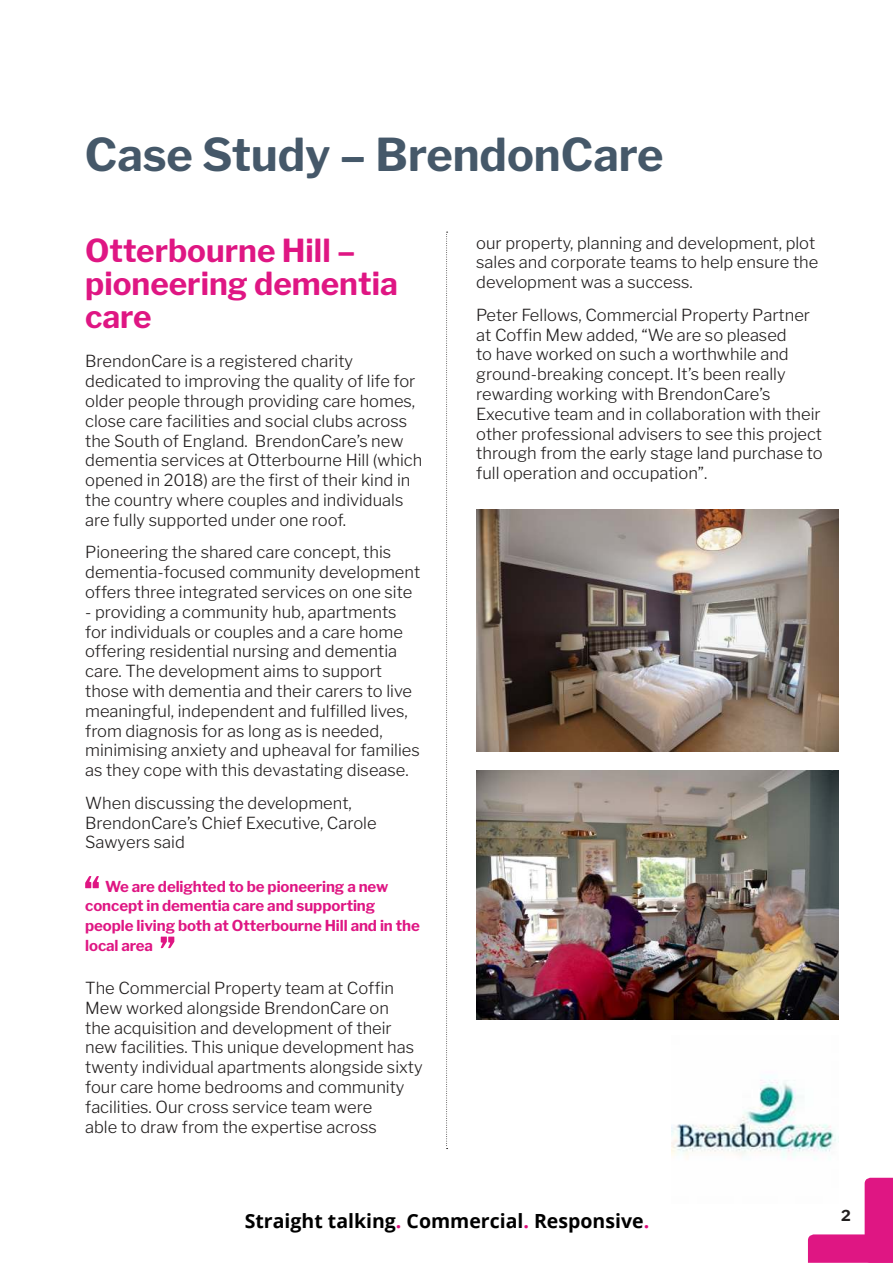
<style>
.page{position:relative;width:893px;height:1263px;background:#fff}
.page>*{position:absolute;margin:0;border:0;box-sizing:border-box;transform-origin:0 0}
.t1{font:700 45px "Libre Franklin";color:#455869}
.t2{font:700 31.5px/33px "Libre Franklin";color:#df1683}
.t3{font:700 19.5px "Open Sans";color:#000}
.t4{font:300 16.5px/19.8px "Libre Franklin";color:#221f1f}
.t5{font:700 15px/19.6px "Libre Franklin";letter-spacing:-.005em;color:#df1683}
.t6{font:700 15px "Libre Franklin";color:#221f1f}
.s1{color:#dd0979}
</style>
<div class="page">
<svg style="left:808px;top:1178px;width:85px;height:85px"></svg>
<svg style="left:446px;top:232px;width:2px;height:917px"></svg>
<svg style="left:85px;top:876px;width:14px;height:12px"></svg>
<svg style="left:161px;top:936px;width:13px;height:12px"></svg>
<img style="left:671px;top:1080px;width:168px;height:123px">
<img style="left:476px;top:510px;width:363px;height:242px">
<img style="left:476px;top:771px;width:363px;height:248px">
<h1 class="t1" style="left:85px;top:133px;width:580px">Case Study – BrendonCare</h1>
<h2 class="t2" style="left:85px;top:235px;width:314px">Otterbourne Hill – pioneering dementia care</h2>
<p class="t4" style="left:85px;top:352px;width:339px">BrendonCare is a registered charity dedicated to improving the quality of life for older people through providing care homes, close care facilities and social clubs across the South of England. BrendonCare’s new dementia services at Otterbourne Hill (which opened in 2018) are the first of their kind in the country where couples and individuals are fully supported under one roof.</p>
<p class="t4" style="left:85px;top:543px;width:337px">Pioneering the shared care concept, this dementia-focused community development offers three integrated services on one site</p>
<p class="t4" style="left:85px;top:602px;width:336px">- providing a community hub, apartments for individuals or couples and a care home offering residential nursing and dementia care. The development aims to support those with dementia and their carers to live meaningful, independent and fulfilled lives, from diagnosis for as long as is needed, minimising anxiety and upheaval for families as they cope with this devastating disease.</p>
<p class="t4" style="left:85px;top:793px;width:293px">When discussing the development,<br>BrendonCare’s Chief Executive, Carole<br>Sawyers said</p>
<p class="t5" style="left:85px;top:877px;width:336px;text-indent:20px">We are delighted to be pioneering a new concept in dementia care and supporting people living both at Otterbourne Hill and in the local area</p>
<p class="t4" style="left:85px;top:978px;width:339px">The Commercial Property team at Coffin Mew worked alongside BrendonCare on<br>the acquisition and development of their new facilities. This unique development has twenty individual apartments alongside sixty four care home bedrooms and community facilities. Our cross service team were<br>able to draw from the expertise across</p>
<p class="t4" style="left:476px;top:233px;width:344px">our property, planning and development, plot sales and corporate teams to help ensure the development was a success.</p>
<p class="t4" style="left:476px;top:305px;width:348px">Peter Fellows, Commercial Property Partner at Coffin Mew added, “We are so pleased<br>to have worked on such a worthwhile and ground-breaking concept. It’s been really rewarding working with BrendonCare’s Executive team and in collaboration with their other professional advisers to see this project through from the early stage land purchase to full operation and occupation”.</p>
<p class="t3" style="left:245px;top:1213px;width:406px">Straight talking<span class="s1">.</span> Commercial<span class="s1">.</span> Responsive<span class="s1">.</span></p>
<p class="t6" style="left:841px;top:1209px;width:11px">2</p>
</div>
